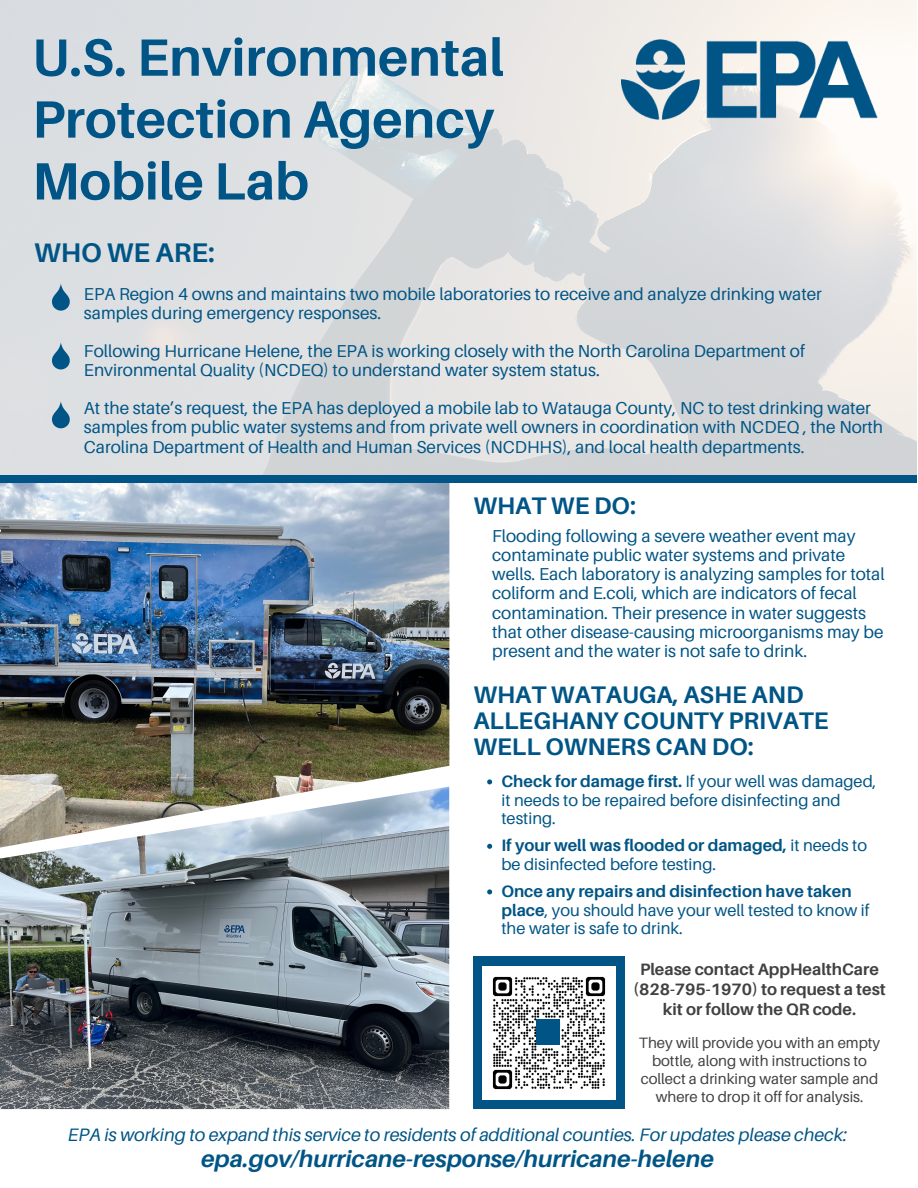
<style>
.page{position:relative;width:918px;height:1188px;background:#fff}
.page>*{position:absolute;margin:0;border:0;box-sizing:border-box;transform-origin:0 0}
.t1{font:700 52.5px/61.9px "Aileron";color:#005586}
.t2{font:700 27px "Aileron";color:#005586}
.t3{font:700 24px/25.8px "Aileron";color:#005586}
.t4{font:italic 700 23.4px "Aileron";color:#005586}
.t5{font:italic 18px "Aileron";color:#005586}
.t6{font:17.25px/19.2px "Aileron";color:#005586}
.t7{font:16.5px/18.8px "Aileron";color:#005586}
.t8{font:700 16.5px/20px "Aileron";color:#414141;text-align:center}
.t9{font:15px/18px "Aileron";color:#414141;text-align:center}
.s1{font-weight:700}
</style>
<div class="page">
<img style="left:0;top:483px;width:449px;height:304px">
<div style="left:473px;top:957px;width:151px;height:152px;background:#005586"></div>
<img style="left:483px;top:966px;width:132px;height:133px">
<img style="left:0;top:0;width:916px;height:475px">
<img style="left:0;top:787px;width:449px;height:322px">
<svg style="left:52px;top:283px;width:18px;height:27px"></svg>
<svg style="left:52px;top:342px;width:18px;height:27px"></svg>
<svg style="left:52px;top:401px;width:18px;height:27px"></svg>
<div style="left:537px;top:1019px;width:23px;height:26px;background:#005586"></div>
<img style="left:621px;top:40px;width:257px;height:79px">
<div style="left:0;top:475px;width:916px;height:8px;background:#005586"></div>
<svg style="left:487px;top:779px;width:5px;height:5px"></svg>
<svg style="left:487px;top:844px;width:5px;height:5px"></svg>
<svg style="left:487px;top:889px;width:5px;height:5px"></svg>
<h1 class="t1" style="left:32px;top:27px;width:473px">U.S. Environmental<br>Protection Agency<br>Mobile Lab</h1>
<h2 class="t2" style="left:34px;top:237px;width:182px">WHO WE ARE:</h2>
<p class="t6" style="left:84px;top:284px;width:740px">EPA Region 4 owns and maintains two mobile laboratories to receive and analyze drinking water samples during emergency responses.</p>
<p class="t6" style="left:84px;top:341px;width:723px">Following Hurricane Helene, the EPA is working closely with the North Carolina Department of<br>Environmental Quality (NCDEQ) to understand water system status.</p>
<p class="t6" style="left:84px;top:399px;width:801px">At the state’s request, the EPA has deployed a mobile lab to Watauga County, NC to test drinking water samples from public water systems and from private well owners in coordination with NCDEQ , the North<br>Carolina Department of Health and Human Services (NCDHHS), and local health departments.</p>
<h3 class="t3" style="left:473px;top:493px;width:164px">WHAT WE DO:</h3>
<p class="t6" style="left:492px;top:527px;width:394px">Flooding following a severe weather event may contaminate public water systems and private wells. Each laboratory is analyzing samples for total coliform and E.coli, which are indicators of fecal contamination. Their presence in water suggests that other disease-causing microorganisms may be present and the water is not safe to drink.</p>
<h3 class="t3" style="left:473px;top:682px;width:357px">WHAT WATAUGA, ASHE AND<br>ALLEGHANY COUNTY PRIVATE<br>WELL OWNERS CAN DO:</h3>
<p class="t7" style="left:501px;top:772px;width:377px"><span class="s1">Check for damage first.</span> If your well was damaged, it needs to be repaired before disinfecting and testing.</p>
<p class="t7" style="left:501px;top:836px;width:367px"><span class="s1">If your well was flooded or damaged,</span> it needs to be disinfected before testing.</p>
<p class="t7" style="left:501px;top:882px;width:370px"><span class="s1">Once any repairs and disinfection have taken place</span>, you should have your well tested to know if the water is safe to drink.</p>
<p class="t8" style="left:633px;top:960px;width:254px">Please contact AppHealthCare (828-795-1970) to request a test kit or follow the QR code.</p>
<p class="t9" style="left:639px;top:1034px;width:243px">They will provide you with an empty bottle, along with instructions to collect a drinking water sample and where to drop it off for analysis.</p>
<p class="t5" style="left:68px;top:1125px;width:781px">EPA is working to expand this service to residents of additional counties. For updates please check:</p>
<h3 class="t4" style="left:201px;top:1145px;width:514px">epa.gov/hurricane-response/hurricane-helene</h3>
</div>
